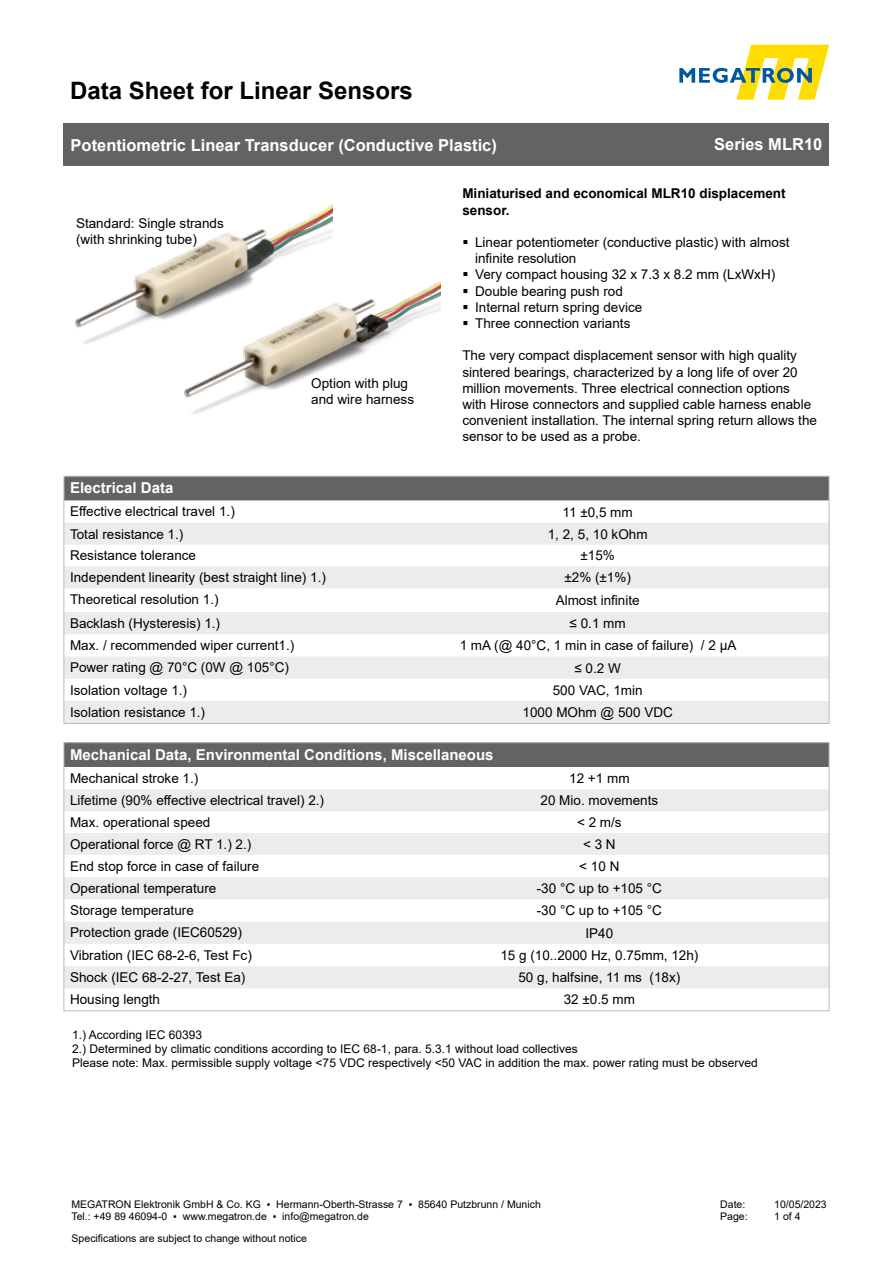
<style>
.page{position:relative;width:893px;height:1263px;background:#fff}
.page>*{position:absolute;margin:0;border:0;box-sizing:border-box;transform-origin:0 0}
.t1{font:700 24px "Arial";color:#000}
.t2{font:700 16.5px "Arial";color:#fff}
.t3{font:700 15px "Arial";color:#fff}
.t4{font:13.5px/16.2px "Arial";color:#000}
.t5{font:700 13.5px/16.2px "Arial";color:#000}
.t6{font:12px/14.4px "Arial";color:#000}
.t7{font:10.5px "Arial";color:#000}
</style>
<div class="page">
<div style="left:64px;top:123px;width:765px;height:43px;background:#626463"></div>
<svg style="left:679px;top:45px;width:150px;height:55px"></svg>
<div style="left:66px;top:478px;width:761px;height:22px;background:#626463"></div>
<svg style="left:66px;top:523px;width:761px;height:199px;fill:#ececec"></svg>
<div style="left:64px;top:476px;width:765px;height:248px;border:1px solid #bbbdbd"></div>
<div style="left:64px;top:743px;width:765px;height:24px;background:#626463"></div>
<svg style="left:66px;top:789px;width:761px;height:199px;fill:#ececec"></svg>
<div style="left:64px;top:742px;width:765px;height:269px;border:1px solid #bbbdbd"></div>
<img style="left:184px;top:281px;width:257px;height:133px">
<img style="left:75px;top:204px;width:257px;height:174px">
<h1 class="t1" style="left:70px;top:73px;width:344px">Data Sheet for Linear Sensors</h1>
<p class="t2" style="left:71px;top:133px;width:428px">Potentiometric Linear Transducer (Conductive Plastic)</p>
<p class="t2" style="left:714px;top:133px;width:110px">Series MLR10</p>
<p class="t4" style="left:76px;top:215px;width:149px">Standard: Single strands (with shrinking tube)</p>
<p class="t4" style="left:311px;top:375px;width:104px">Option with plug and wire harness</p>
<p class="t5" style="left:462px;top:186px;width:325px">Miniaturised and economical MLR10 displacement sensor.</p>
<p class="t4" style="left:475px;top:234px;width:316px">Linear potentiometer (conductive plastic) with almost infinite resolution</p>
<p class="t4" style="left:475px;top:266px;width:302px">Very compact housing 32 x 7.3 x 8.2 mm (LxWxH)</p>
<p class="t4" style="left:475px;top:283px;width:149px">Double bearing push rod</p>
<p class="t4" style="left:475px;top:299px;width:169px">Internal return spring device</p>
<p class="t4" style="left:475px;top:315px;width:157px">Three connection variants</p>
<p class="t4" style="left:462px;top:347px;width:356px">The very compact displacement sensor with high quality sintered bearings, characterized by a long life of over 20 million movements. Three electrical connection options with Hirose connectors and supplied cable harness enable convenient installation. The internal spring return allows the sensor to be used as a probe.</p>
<p class="t3" style="left:70px;top:477px;width:105px">Electrical Data</p>
<p class="t4" style="left:70px;top:503px;width:166px">Effective electrical travel 1.)</p>
<p class="t4" style="left:563px;top:504px;width:72px">11 ±0,5 mm</p>
<p class="t4" style="left:70px;top:526px;width:115px">Total resistance 1.)</p>
<p class="t4" style="left:548px;top:526px;width:101px">1, 2, 5, 10 kOhm</p>
<p class="t4" style="left:70px;top:547px;width:128px">Resistance tolerance</p>
<p class="t4" style="left:580px;top:547px;width:36px">±15%</p>
<p class="t4" style="left:70px;top:569px;width:257px">Independent linearity (best straight line) 1.)</p>
<p class="t4" style="left:564px;top:569px;width:68px">±2% (±1%)</p>
<p class="t4" style="left:70px;top:591px;width:150px">Theoretical resolution 1.)</p>
<p class="t4" style="left:556px;top:592px;width:86px">Almost infinite</p>
<p class="t4" style="left:70px;top:615px;width:152px">Backlash (Hysteresis) 1.)</p>
<p class="t4" style="left:570px;top:615px;width:58px">≤ 0.1 mm</p>
<p class="t4" style="left:70px;top:637px;width:226px">Max. / recommended wiper current1.)</p>
<p class="t4" style="left:460px;top:637px;width:278px">1 mA (@ 40°C, 1 min in case of failure) / 2 µA</p>
<p class="t4" style="left:70px;top:659px;width:221px">Power rating @ 70°C (0W @ 105°C)</p>
<p class="t4" style="left:574px;top:660px;width:48px">≤ 0.2 W</p>
<p class="t4" style="left:70px;top:682px;width:119px">Isolation voltage 1.)</p>
<p class="t4" style="left:553px;top:682px;width:91px">500 VAC, 1min</p>
<p class="t4" style="left:70px;top:704px;width:137px">Isolation resistance 1.)</p>
<p class="t4" style="left:523px;top:704px;width:152px">1000 MOhm @ 500 VDC</p>
<p class="t3" style="left:70px;top:744px;width:425px">Mechanical Data, Environmental Conditions, Miscellaneous</p>
<p class="t4" style="left:70px;top:770px;width:130px">Mechanical stroke 1.)</p>
<p class="t4" style="left:569px;top:770px;width:62px">12 +1 mm</p>
<p class="t4" style="left:70px;top:792px;width:256px">Lifetime (90% effective electrical travel) 2.)</p>
<p class="t4" style="left:540px;top:792px;width:119px">20 Mio. movements</p>
<p class="t4" style="left:70px;top:814px;width:142px">Max. operational speed</p>
<p class="t4" style="left:577px;top:814px;width:46px">&lt; 2 m/s</p>
<p class="t4" style="left:70px;top:836px;width:183px">Operational force @ RT 1.) 2.)</p>
<p class="t4" style="left:583px;top:836px;width:34px">&lt; 3 N</p>
<p class="t4" style="left:70px;top:858px;width:191px">End stop force in case of failure</p>
<p class="t4" style="left:579px;top:858px;width:42px">&lt; 10 N</p>
<p class="t4" style="left:70px;top:880px;width:148px">Operational temperature</p>
<p class="t4" style="left:537px;top:880px;width:127px">-30 °C up to +105 °C</p>
<p class="t4" style="left:70px;top:902px;width:125px">Storage temperature</p>
<p class="t4" style="left:537px;top:902px;width:127px">-30 °C up to +105 °C</p>
<p class="t4" style="left:70px;top:924px;width:173px">Protection grade (IEC60529)</p>
<p class="t4" style="left:585px;top:925px;width:29px">IP40</p>
<p class="t4" style="left:70px;top:947px;width:183px">Vibration (IEC 68-2-6, Test Fc)</p>
<p class="t4" style="left:500px;top:947px;width:200px">15 g (10..2000 Hz, 0.75mm, 12h)</p>
<p class="t4" style="left:70px;top:969px;width:177px">Shock (IEC 68-2-27, Test Ea)</p>
<p class="t4" style="left:518px;top:969px;width:163px">50 g, halfsine, 11 ms (18x)</p>
<p class="t4" style="left:70px;top:991px;width:92px">Housing length</p>
<p class="t4" style="left:564px;top:991px;width:73px">32 ±0.5 mm</p>
<p class="t6" style="left:72px;top:1027px;width:132px">1.) According IEC 60393</p>
<p class="t6" style="left:72px;top:1041px;width:687px">2.) Determined by climatic conditions according to IEC 68-1, para. 5.3.1 without load collectives<br>Please note: Max. permissible supply voltage &lt;75 VDC respectively &lt;50 VAC in addition the max. power rating must be observed</p>
<p class="t7" style="left:71px;top:1197px;width:471px">MEGATRON Elektronik GmbH &amp; Co. KG ▪ Hermann-Oberth-Strasse 7 ▪ 85640 Putzbrunn / Munich</p>
<p class="t7" style="left:71px;top:1209px;width:299px">Tel.: +49 89 46094-0 ▪ www.megatron.de ▪ info@megatron.de</p>
<p class="t7" style="left:72px;top:1231px;width:237px">Specifications are subject to change without notice</p>
<p class="t7" style="left:720px;top:1197px;width:27px">Date:</p>
<p class="t7" style="left:774px;top:1197px;width:54px">10/05/2023</p>
<p class="t7" style="left:720px;top:1209px;width:29px">Page:</p>
<p class="t7" style="left:774px;top:1209px;width:28px">1 of 4</p>
</div>
